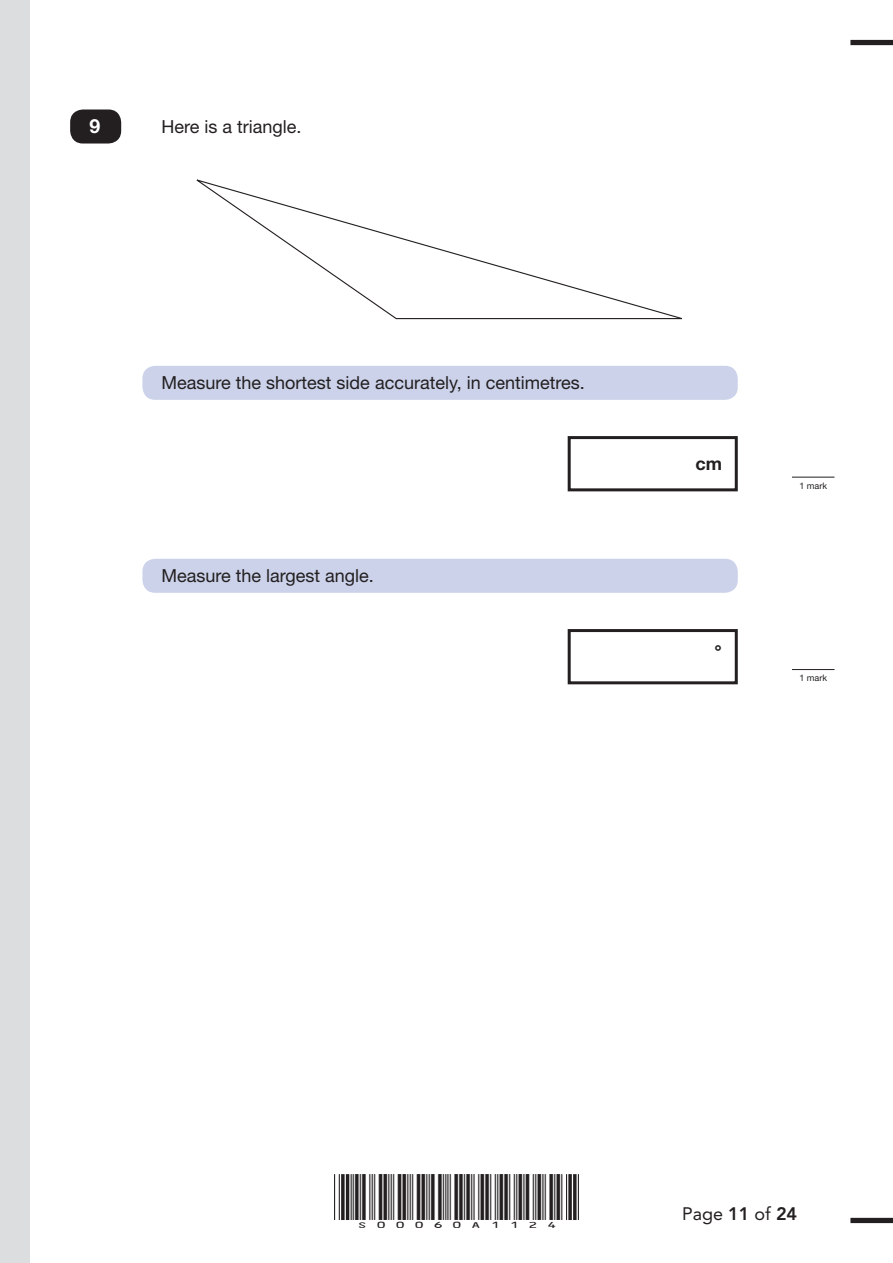
<style>
.page{position:relative;width:893px;height:1263px;background:#fff}
.page>*{position:absolute;margin:0;border:0;box-sizing:border-box;transform-origin:0 0}
.t1{font:800 27px "Helvetica Neue LT Std";color:#231f20}
.t2{font:700 19.5px "Helvetica Neue LT Std";color:#fff}
.t3{font:18px "Helvetica Neue LT Std";color:#231f20}
.t4{font:18px "Avenir LT Std";color:#231f20}
.t5{font:700 18px "Helvetica Neue LT Std";color:#231f20}
.t6{font:15px "ID Automation HC39 M";color:#231f20;scale:1.3 1}
.t7{font:9px "Helvetica Neue LT Std";color:#231f20}
.s1{font-weight:800}
</style>
<div class="page">
<div style="left:0;top:0;width:30px;height:1263px;background:#dcdddf"></div>
<svg style="left:196px;top:179px;width:486px;height:140px"></svg>
<div style="left:142px;top:366px;width:596px;height:34px;background:#cbd2ea;border-radius:13px"></div>
<div style="left:568px;top:436px;width:170px;height:55px;border:3px solid #231f20"></div>
<div style="left:142px;top:559px;width:596px;height:34px;background:#cbd2ea;border-radius:13px"></div>
<div style="left:568px;top:629px;width:170px;height:55px;border:3px solid #231f20"></div>
<div style="left:70px;top:109px;width:51px;height:35px;background:#231f20;border-radius:13px"></div>
<hr style="left:792px;top:477px;width:42px;height:1px;background:#231f20">
<hr style="left:792px;top:669px;width:42px;height:1px;background:#231f20">
<div style="left:850px;top:1218px;width:43px;height:5px;background:#231f20"></div>
<div style="left:850px;top:40px;width:43px;height:5px;background:#231f20"></div>
<hr style="left:351px;top:1174px;width:1px;height:46px;background:#231f20">
<hr style="left:339px;top:1174px;width:1px;height:46px;background:#231f20">
<hr style="left:334px;top:1174px;width:1px;height:46px;background:#231f20">
<hr style="left:346px;top:1174px;width:3px;height:46px;background:#231f20">
<svg style="left:341px;top:1174px;width:4px;height:46px"></svg>
<hr style="left:578px;top:1174px;width:1px;height:46px;background:#231f20">
<hr style="left:566px;top:1174px;width:1px;height:46px;background:#231f20">
<hr style="left:561px;top:1174px;width:1px;height:46px;background:#231f20">
<svg style="left:573px;top:1174px;width:4px;height:46px"></svg>
<svg style="left:568px;top:1174px;width:4px;height:46px"></svg>
<p class="t2" style="left:89px;top:114px;width:12px">9</p>
<p class="t3" style="left:162px;top:116px;width:142px">Here is a triangle.</p>
<p class="t3" style="left:162px;top:372px;width:425px">Measure the shortest side accurately, in centimetres.</p>
<p class="t3" style="left:162px;top:565px;width:214px">Measure the largest angle.</p>
<p class="t5" style="left:695px;top:453px;width:28px">cm</p>
<p class="t1" style="left:714px;top:641px;width:9px">˚</p>
<p class="t7" style="left:799px;top:480px;width:29px">1 mark</p>
<p class="t7" style="left:799px;top:673px;width:29px">1 mark</p>
<p class="t6" style="left:353px;top:1206px;width:162px">S00060A1124</p>
<p class="t4" style="left:682px;top:1204px;width:117px">Page <span class="s1">11</span> of <span class="s1">24</span></p>
</div>
